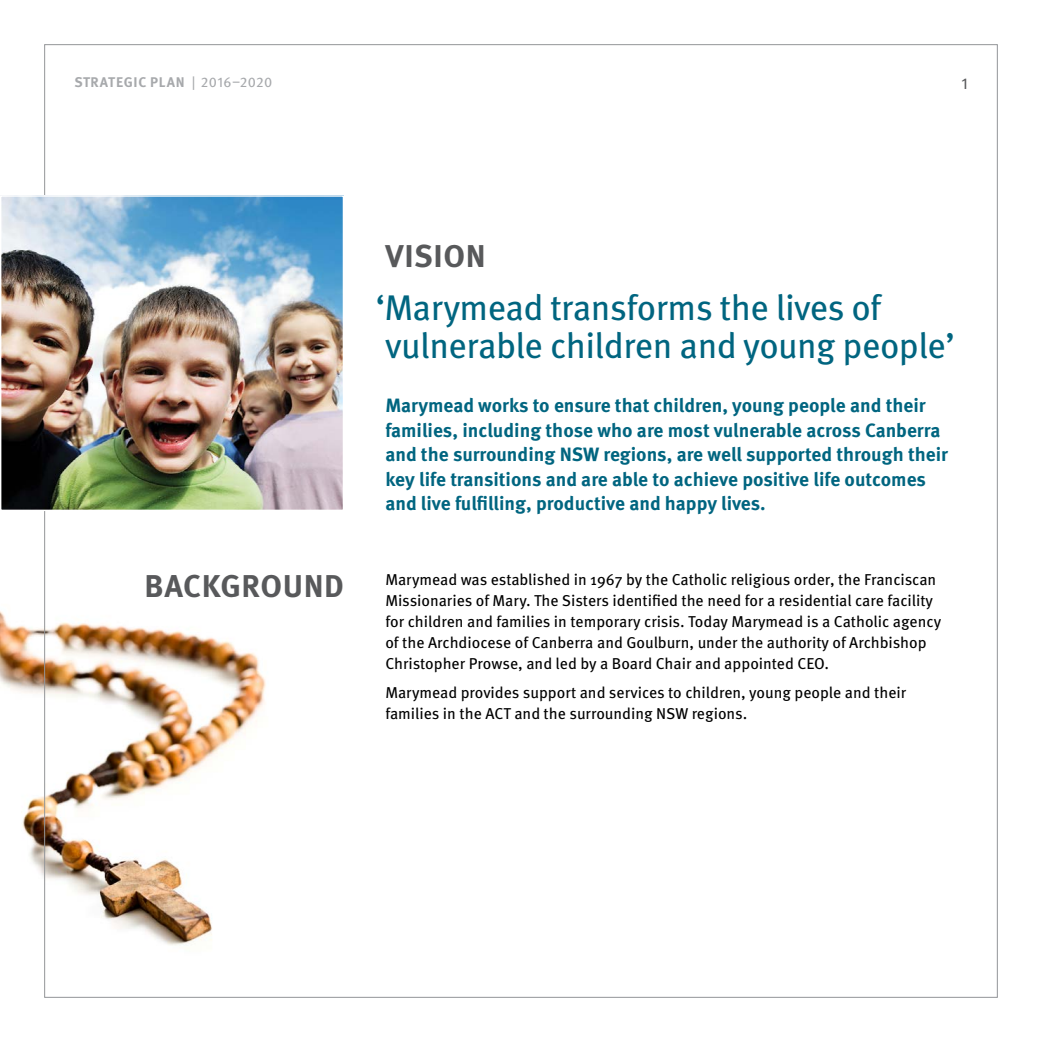
<style>
.page{position:relative;width:1042px;height:1042px;background:#fff}
.page>*{position:absolute;margin:0;border:0;box-sizing:border-box;transform-origin:0 0}
.t1{font:35.7px/37.4px "Meta OT";letter-spacing:-.015em;color:#006580}
.t2{font:700 31.5px "Meta OT";letter-spacing:.02em;color:#58595b}
.t3{font:700 19.25px/24.5px "Meta OT";color:#006580}
.t4{font:15.75px/21px "Meta OT";color:#000}
.t5{font:15.75px "Meta OT";color:#58595b}
.t6{font:700 14px "Meta OT";letter-spacing:.045em;color:#a7a9ac}
.s1{font-weight:400}
</style>
<div class="page">
<img style="left:0;top:611px;width:266px;height:338px">
<img style="left:2px;top:197px;width:340px;height:312px">
<div style="left:0;top:195px;width:344px;height:316px;border:1px solid #fff"></div>
<p class="t6" style="left:74px;top:74px;width:199px">STRATEGIC PLAN <span class="s1">| 2016–2020</span></p>
<p class="t5" style="left:961px;top:74px;width:8px">1</p>
<h2 class="t2" style="left:385px;top:236px;width:102px">VISION</h2>
<h1 class="t1" style="left:375px;top:290px;width:581px">‘Marymead transforms the lives of vulnerable children and young people’</h1>
<h2 class="t2" style="left:145px;top:566px;width:201px">BACKGROUND</h2>
<p class="t3" style="left:385px;top:393px;width:564px">Marymead works to ensure that children, young people and their families, including those who are most vulnerable across Canberra and the surrounding NSW regions, are well supported through their key life transitions and are able to achieve positive life outcomes and live fulfilling, productive and happy lives.</p>
<p class="t4" style="left:385px;top:570px;width:557px">Marymead was established in 1967 by the Catholic religious order, the Franciscan Missionaries of Mary. The Sisters identified the need for a residential care facility for children and families in temporary crisis. Today Marymead is a Catholic agency of the Archdiocese of Canberra and Goulburn, under the authority of Archbishop Christopher Prowse, and led by a Board Chair and appointed CEO.</p>
<p class="t4" style="left:385px;top:682px;width:522px">Marymead provides support and services to children, young people and their families in the ACT and the surrounding NSW regions.</p>
</div>
